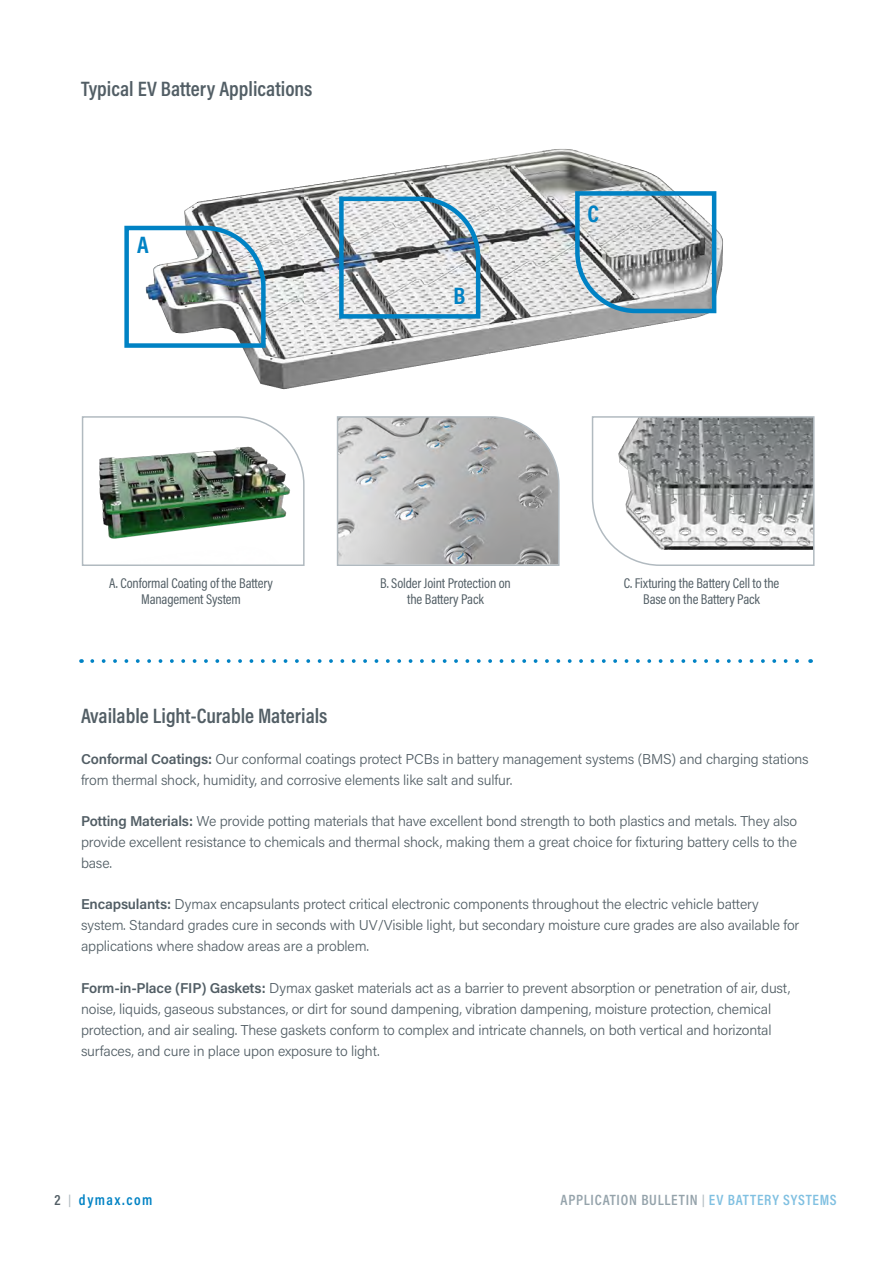
<style>
.page{position:relative;width:893px;height:1263px;background:#fff}
.page>*{position:absolute;margin:0;border:0;box-sizing:border-box;transform-origin:0 0}
.t1{font:700 24px "Acumin Pro Cond";color:#0082c4}
.Subhead{font:600 21px "Acumin Pro Cond";color:#525e65}
.t2{font:600 15px "Acumin Pro Cond";letter-spacing:.05em;color:#95a3ab}
.Main_Subhead{font:600 15px "Acumin Pro Cond";letter-spacing:.1em;color:#0082c4}
.Subhead-2{font:300 14.25px/21px "Acumin Pro";letter-spacing:-.01em;color:#525e65}
.t3{font:14.25px/16.5px "Acumin Pro Cond";letter-spacing:-.01em;color:#525e65;text-align:center}
.s1{font-weight:600}
.s2{color:#525e65}
.s3{font-size:12px;color:#b1bac0}
.s4{color:#80c0e1}
</style>
<div class="page">
<img style="left:81px;top:416px;width:224px;height:150px">
<svg style="left:336px;top:416px;width:224px;height:150px;background:#babbbb"></svg>
<svg style="left:591px;top:416px;width:224px;height:150px"></svg>
<img style="left:184px;top:149px;width:539px;height:241px">
<img style="left:124px;top:223px;width:144px;height:127px">
<svg style="left:337px;top:194px;width:146px;height:127px"></svg>
<svg style="left:573px;top:189px;width:146px;height:126px;background:#a7b7be"></svg>
<svg style="left:92px;top:659px;width:707px;height:4px"></svg>
<p class="Subhead" style="left:81px;top:75px;width:233px">Typical EV Battery Applications</p>
<p class="t1" style="left:137px;top:229px;width:13px">A</p>
<p class="t1" style="left:453px;top:280px;width:13px">B</p>
<p class="t1" style="left:588px;top:198px;width:13px">C</p>
<p class="t3" style="left:109px;top:574px;width:165px">A. Conformal Coating of the Battery<br>Management System</p>
<p class="t3" style="left:380px;top:574px;width:132px">B. Solder Joint Protection on the Battery Pack</p>
<p class="t3" style="left:624px;top:574px;width:157px">C. Fixturing the Battery Cell to the<br>Base on the Battery Pack</p>
<p class="Subhead" style="left:81px;top:701px;width:248px">Available Light-Curable Materials</p>
<p class="Subhead-2" style="left:81px;top:748px;width:729px"><span class="s1">Conformal Coatings:</span> Our conformal coatings protect PCBs in battery management systems (BMS) and charging stations from thermal shock, humidity, and corrosive elements like salt and sulfur.</p>
<p class="Subhead-2" style="left:81px;top:810px;width:718px;text-align:justify"><span class="s1">Potting Materials:</span> We provide potting materials that have excellent bond strength to both plastics and metals. They also provide excellent resistance to chemicals and thermal shock, making them a great choice for fixturing battery cells to the base.</p>
<p class="Subhead-2" style="left:81px;top:893px;width:720px"><span class="s1">Encapsulants:</span> Dymax encapsulants protect critical electronic components throughout the electric vehicle battery system. Standard grades cure in seconds with UV/Visible light, but secondary moisture cure grades are also available for applications where shadow areas are a problem.</p>
<p class="Subhead-2" style="left:81px;top:976px;width:711px"><span class="s1">Form-in-Place (FIP) Gaskets:</span> Dymax gasket materials act as a barrier to prevent absorption or penetration of air, dust, noise, liquids, gaseous substances, or dirt for sound dampening, vibration dampening, moisture protection, chemical protection, and air sealing. These gaskets conform to complex and intricate channels, on both vertical and horizontal surfaces, and cure in place upon exposure to light.</p>
<p class="Main_Subhead" style="left:55px;top:1190px;width:99px"><span class="s2">2</span> <span class="s3">|</span> dymax.com</p>
<p class="t2" style="left:561px;top:1190px;width:278px">APPLICATION BULLETIN <span class="s3">|</span> <span class="s4">EV BATTERY SYSTEMS</span></p>
</div>
